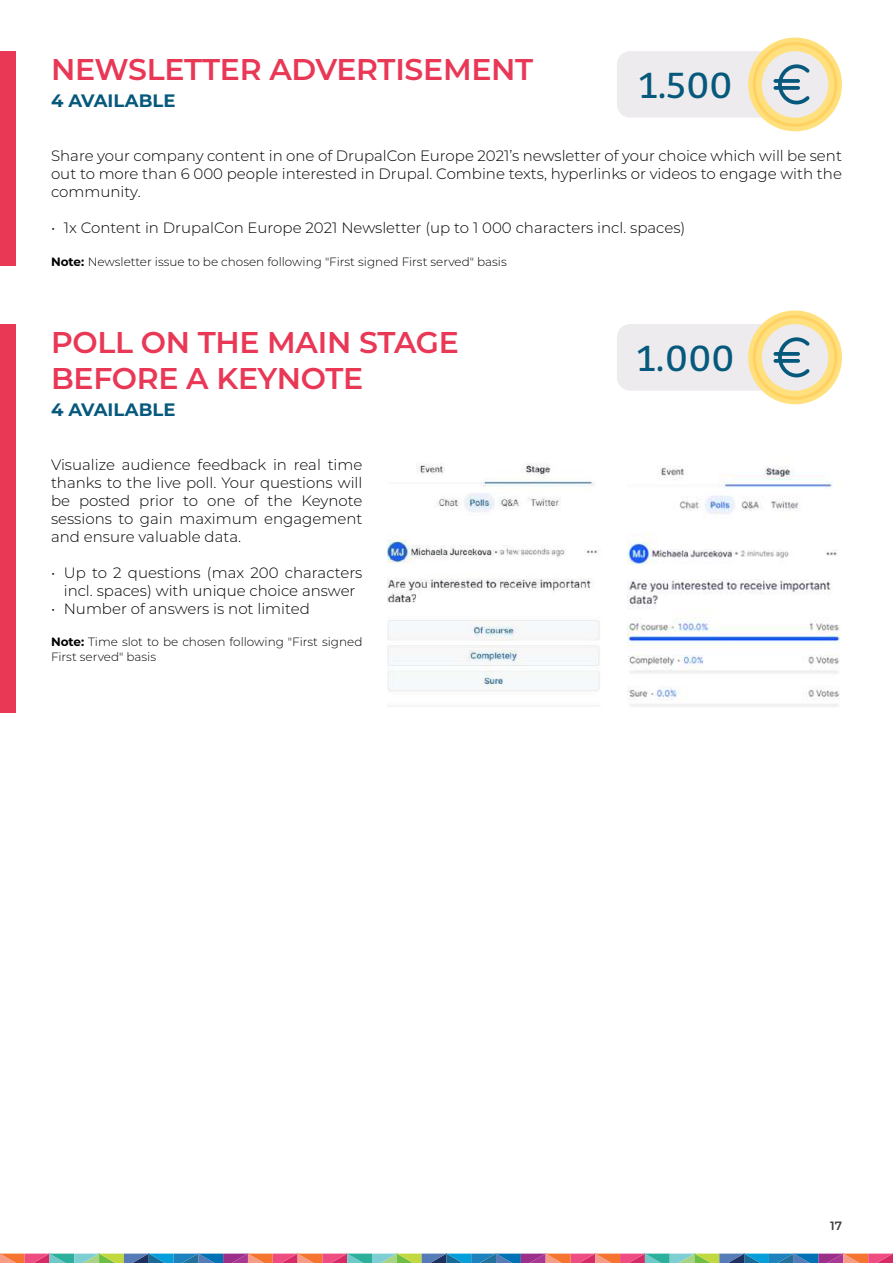
<style>
.page{position:relative;width:893px;height:1263px;background:#fff}
.page>*{position:absolute;margin:0;border:0;box-sizing:border-box;transform-origin:0 0}
.t1{font:36px "Bitter";color:#06597c}
.t2{font:600 30px/36px "Montserrat";letter-spacing:-.01em;color:#e93756}
.t3{font:700 18px "Montserrat";color:#06597c}
.t4{font:300 15px/18px "Montserrat";color:#000;text-align:justify}
.t5{font:300 12px/14.4px "Montserrat";color:#000}
.t6{font:600 12px "Montserrat";color:#3a3e3f}
.s1{font-weight:700}
</style>
<div class="page">
<svg style="left:0;top:1253px;width:893px;height:10px;background:#908894"></svg>
<div style="left:617px;top:51px;width:185px;height:67px;background:#edebed;border-radius:13px"></div>
<div style="left:748px;top:38px;width:94px;height:93px;background:#ffe07d;border-radius:50%"></div>
<svg style="left:753px;top:42px;width:84px;height:85px"></svg>
<div style="left:0;top:51px;width:16px;height:214px;background:#e93756"></div>
<div style="left:617px;top:324px;width:185px;height:67px;background:#edebed;border-radius:13px"></div>
<div style="left:748px;top:310px;width:94px;height:94px;background:#ffe07d;border-radius:50%"></div>
<svg style="left:753px;top:315px;width:84px;height:85px"></svg>
<div style="left:0;top:324px;width:16px;height:388px;background:#e93756"></div>
<img style="left:388px;top:464px;width:212px;height:243px">
<img style="left:628px;top:466px;width:213px;height:241px">
<h2 class="t2" style="left:51px;top:50px;width:484px">NEWSLETTER ADVERTISEMENT</h2>
<p class="t3" style="left:51px;top:88px;width:126px">4 AVAILABLE</p>
<h1 class="t1" style="left:639px;top:63px;width:95px">1.500</h1>
<p class="t4" style="left:51px;top:146px;width:792px">Share your company content in one of DrupalCon Europe 2021’s newsletter of your choice which will be sent out to more than 6 000 people interested in Drupal. Combine texts, hyperlinks or videos to engage with the community.</p>
<p class="t4" style="left:51px;top:218px;width:636px">• 1x Content in DrupalCon Europe 2021 Newsletter (up to 1 000 characters incl. spaces)</p>
<p class="t5" style="left:51px;top:254px;width:457px"><span class="s1">Note:</span> Newsletter issue to be chosen following "First signed First served" basis</p>
<h2 class="t2" style="left:51px;top:323px;width:409px">POLL ON THE MAIN STAGE<br>BEFORE A KEYNOTE</h2>
<p class="t3" style="left:51px;top:397px;width:126px">4 AVAILABLE</p>
<p class="t4" style="left:51px;top:455px;width:313px">Visualize audience feedback in real time thanks to the live poll. Your questions will be posted prior to one of the Keynote sessions to gain maximum engagement and ensure valuable data.</p>
<p class="t4" style="left:51px;top:563px;width:313px;text-align:center">• Up to 2 questions (max 200 characters incl. spaces) with unique choice answer</p>
<p class="t4" style="left:51px;top:599px;width:260px">• Number of answers is not limited</p>
<p class="t5" style="left:51px;top:635px;width:313px"><span class="s1">Note:</span> Time slot to be chosen following "First signed<br>First served" basis</p>
<h1 class="t1" style="left:637px;top:336px;width:99px">1.000</h1>
<p class="t6" style="left:830px;top:1217px;width:13px">17</p>
</div>
